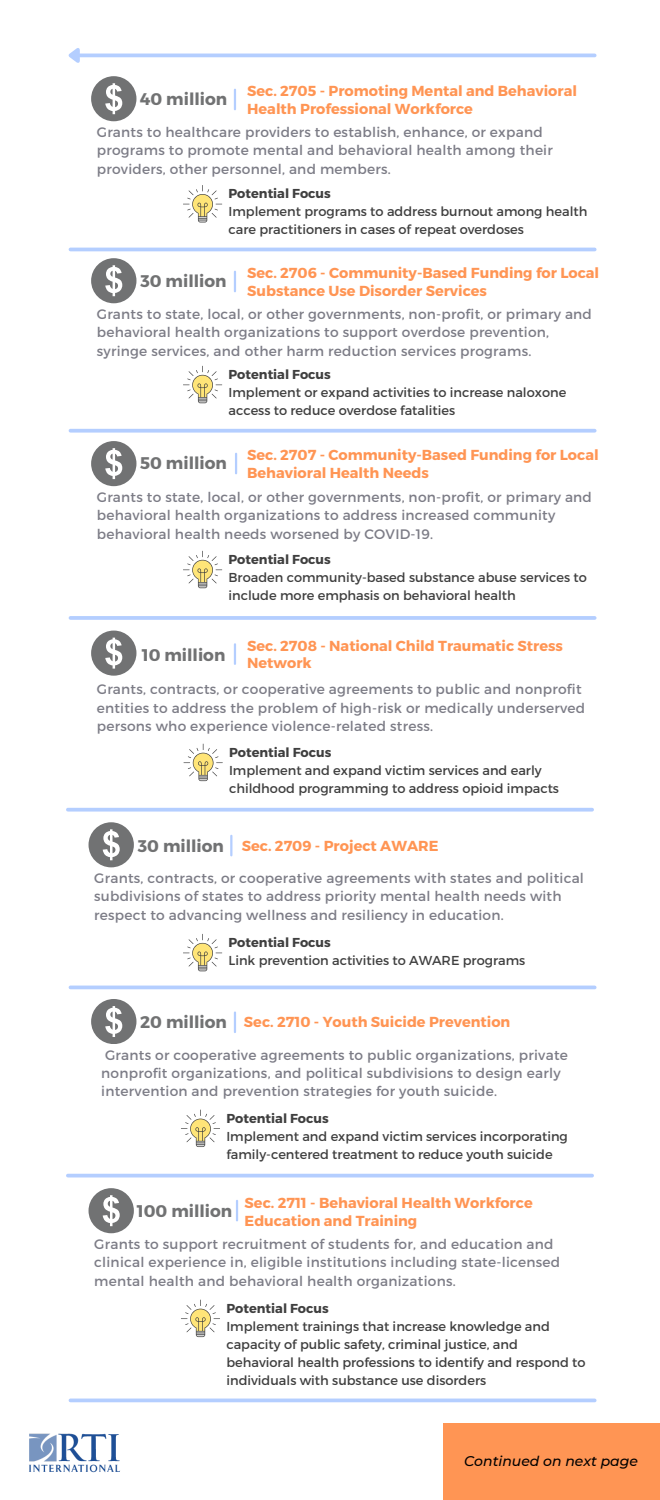
<style>
.page{position:relative;width:660px;height:1500px;background:#fff}
.page>*{position:absolute;margin:0;border:0;box-sizing:border-box;transform-origin:0 0}
.t1{font:700 16.9px "Montserrat";color:#717273}
.t2{font:700 14.5px/17.2px "Montserrat";color:#ff9554}
.t3{font:italic 500 14px "Montserrat";color:#000}
.t4{font:13.7px/18.2px "Montserrat";letter-spacing:.02em;color:#7c7c86}
.t5{font:12.9px/18.1px "Montserrat";color:#3f3f3f}
.t6{font:700 12.9px "Montserrat";color:#3f3f3f}
</style>
<div class="page">
<svg style="left:234px;top:90px;width:2px;height:19px"></svg>
<div style="left:91px;top:76px;width:45px;height:45px;background:#717273;border-radius:50%"></div>
<svg style="left:105px;top:83px;width:17px;height:31px"></svg>
<hr style="left:70px;top:248px;width:525px;height:3px;background:#b4ceff">
<hr style="left:80px;top:54px;width:515px;height:3px;background:#b4ceff">
<svg style="left:68px;top:48px;width:15px;height:15px"></svg>
<svg style="left:234px;top:272px;width:2px;height:19px"></svg>
<div style="left:91px;top:258px;width:45px;height:45px;background:#717273;border-radius:50%"></div>
<svg style="left:105px;top:265px;width:17px;height:31px"></svg>
<svg style="left:70px;top:429px;width:525px;height:4px;background:#bbd3ff"></svg>
<div style="left:91px;top:441px;width:45px;height:45px;background:#717273;border-radius:50%"></div>
<svg style="left:105px;top:448px;width:17px;height:31px"></svg>
<svg style="left:235px;top:454px;width:2px;height:19px"></svg>
<hr style="left:70px;top:616px;width:525px;height:4px;background:#b4ceff">
<div style="left:91px;top:631px;width:45px;height:45px;background:#717273;border-radius:50%"></div>
<svg style="left:105px;top:638px;width:17px;height:31px"></svg>
<hr style="left:234px;top:644px;width:2px;height:20px;background:#b4ceff">
<svg style="left:68px;top:808px;width:524px;height:4px;background:#bcd3ff"></svg>
<div style="left:89px;top:822px;width:45px;height:45px;background:#717273;border-radius:50%"></div>
<svg style="left:103px;top:829px;width:17px;height:31px"></svg>
<svg style="left:230px;top:836px;width:2px;height:19px"></svg>
<hr style="left:70px;top:986px;width:525px;height:3px;background:#b4ceff">
<svg style="left:234px;top:1013px;width:2px;height:19px"></svg>
<div style="left:91px;top:999px;width:45px;height:45px;background:#717273;border-radius:50%"></div>
<svg style="left:105px;top:1006px;width:17px;height:31px"></svg>
<hr style="left:68px;top:1174px;width:524px;height:3px;background:#b4ceff">
<svg style="left:236px;top:1201px;width:2px;height:19px"></svg>
<div style="left:89px;top:1188px;width:45px;height:45px;background:#717273;border-radius:50%"></div>
<svg style="left:103px;top:1195px;width:17px;height:31px"></svg>
<hr style="left:70px;top:1399px;width:525px;height:3px;background:#b4ceff">
<svg style="left:183px;top:185px;width:39px;height:37px"></svg>
<svg style="left:181px;top:1110px;width:39px;height:37px"></svg>
<svg style="left:183px;top:366px;width:39px;height:37px"></svg>
<svg style="left:183px;top:551px;width:39px;height:37px"></svg>
<svg style="left:184px;top:744px;width:39px;height:37px"></svg>
<svg style="left:183px;top:934px;width:39px;height:37px"></svg>
<svg style="left:181px;top:1300px;width:39px;height:37px"></svg>
<div style="left:444px;top:1424px;width:216px;height:76px;background:#ff9554"></div>
<img style="left:29px;top:1433px;width:91px;height:40px">
<p class="t2" style="left:247px;top:82px;width:331px">Sec. 2705 - Promoting Mental and Behavioral<br>Health Professional Workforce</p>
<p class="t4" style="left:97px;top:122px;width:458px">Grants to healthcare providers to establish, enhance, or expand programs to promote mental and behavioral health among their providers, other personnel, and members.</p>
<p class="t1" style="left:140px;top:88px;width:89px">40 million</p>
<p class="t6" style="left:228px;top:185px;width:104px">Potential Focus</p>
<p class="t5" style="left:228px;top:202px;width:361px">Implement programs to address burnout among health care practitioners in cases of repeat overdoses</p>
<p class="t2" style="left:247px;top:264px;width:354px">Sec. 2706 - Community-Based Funding for Local<br>Substance Use Disorder Services</p>
<p class="t4" style="left:97px;top:305px;width:497px">Grants to state, local, or other governments, non-profit, or primary and behavioral health organizations to support overdose prevention, syringe services, and other harm reduction services programs.</p>
<p class="t1" style="left:140px;top:270px;width:88px">30 million</p>
<p class="t6" style="left:228px;top:366px;width:104px">Potential Focus</p>
<p class="t5" style="left:228px;top:383px;width:339px">Implement or expand activities to increase naloxone access to reduce overdose fatalities</p>
<p class="t2" style="left:247px;top:446px;width:353px">Sec. 2707 - Community-Based Funding for Local<br>Behavioral Health Needs</p>
<p class="t4" style="left:97px;top:487px;width:497px">Grants to state, local, or other governments, non-profit, or primary and behavioral health organizations to address increased community behavioral health needs worsened by COVID-19.</p>
<p class="t1" style="left:140px;top:452px;width:88px">50 million</p>
<p class="t6" style="left:228px;top:551px;width:104px">Potential Focus</p>
<p class="t5" style="left:228px;top:568px;width:360px">Broaden community-based substance abuse services to include more emphasis on behavioral health</p>
<p class="t1" style="left:142px;top:644px;width:85px">10 million</p>
<p class="t2" style="left:247px;top:636px;width:317px">Sec. 2708 - National Child Traumatic Stress<br>Network</p>
<p class="t4" style="left:97px;top:680px;width:490px">Grants, contracts, or cooperative agreements to public and nonprofit entities to address the problem of high-risk or medically underserved persons who experience violence-related stress.</p>
<p class="t6" style="left:229px;top:744px;width:104px">Potential Focus</p>
<p class="t5" style="left:229px;top:761px;width:332px">Implement and expand victim services and early childhood programming to address opioid impacts</p>
<p class="t1" style="left:138px;top:835px;width:88px">30 million</p>
<p class="t2" style="left:242px;top:837px;width:198px">Sec. 2709 - Project AWARE</p>
<p class="t4" style="left:94px;top:869px;width:491px">Grants, contracts, or cooperative agreements with states and political subdivisions of states to address priority mental health needs with respect to advancing wellness and resiliency in education.</p>
<p class="t6" style="left:228px;top:934px;width:104px">Potential Focus</p>
<p class="t5" style="left:228px;top:951px;width:298px">Link prevention activities to AWARE programs</p>
<p class="t1" style="left:140px;top:1011px;width:88px">20 million</p>
<p class="t2" style="left:244px;top:1012px;width:268px">Sec. 2710 - Youth Suicide Prevention</p>
<p class="t4" style="left:101px;top:1045px;width:468px">Grants or cooperative agreements to public organizations, private nonprofit organizations, and political subdivisions to design early intervention and prevention strategies for youth suicide.</p>
<p class="t6" style="left:226px;top:1110px;width:104px">Potential Focus</p>
<p class="t5" style="left:226px;top:1126px;width:343px">Implement and expand victim services incorporating family-centered treatment to reduce youth suicide</p>
<p class="t2" style="left:245px;top:1194px;width:290px">Sec. 2711 - Behavioral Health Workforce<br>Education and Training</p>
<p class="t4" style="left:94px;top:1234px;width:468px">Grants to support recruitment of students for, and education and clinical experience in, eligible institutions including state-licensed mental health and behavioral health organizations.</p>
<p class="t1" style="left:137px;top:1200px;width:97px">100 million</p>
<p class="t6" style="left:226px;top:1300px;width:104px">Potential Focus</p>
<p class="t5" style="left:226px;top:1317px;width:361px">Implement trainings that increase knowledge and capacity of public safety, criminal justice, and behavioral health professions to identify and respond to individuals with substance use disorders</p>
<p class="t3" style="left:464px;top:1453px;width:175px">Continued on next page</p>
</div>
